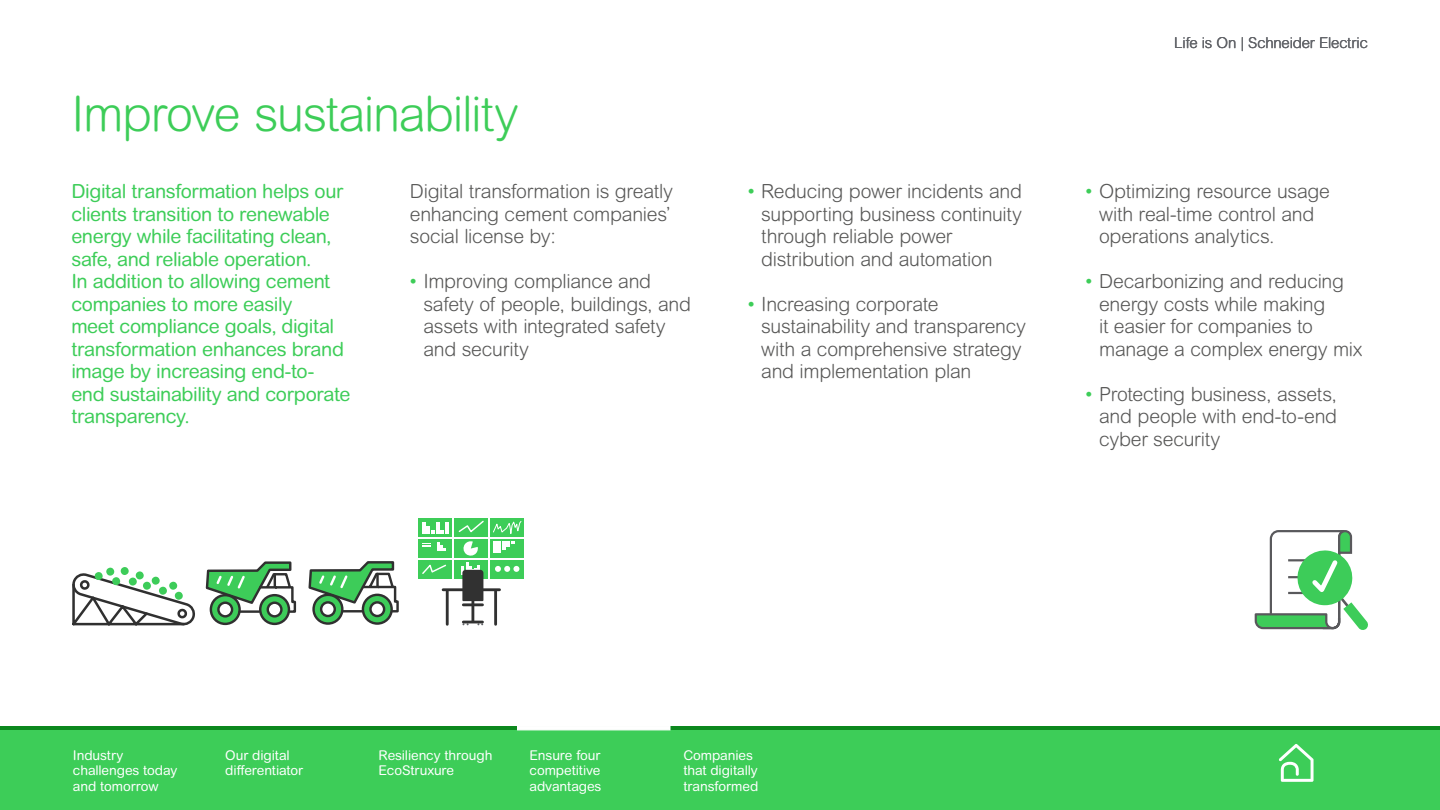
<style>
.page{position:relative;width:1440px;height:810px;background:#fff}
.page>*{position:absolute;margin:0;border:0;box-sizing:border-box;transform-origin:0 0}
.t1{font:300 48.75px "Arial Rounded MT Pro";letter-spacing:-.03em;color:#3dcd58}
.t2{font:300 19.5px/22.5px "Arial Rounded MT Pro";letter-spacing:-.015em;color:#575756}
.t3{font:19.5px/22.5px "Arial Rounded MT Pro";letter-spacing:-.02em;color:#3dcd58}
.t4{font:300 15px "Arial Rounded MT Pro";letter-spacing:-.01em;color:#626469}
.t5{font:13.5px/15.8px "Arial Rounded MT Pro";letter-spacing:-.01em;color:#fff}
.s1{font-weight:400;color:#3dcd58}
</style>
<div class="page">
<div style="left:0;top:726px;width:1440px;height:84px;background:#3dcd58"></div>
<hr style="left:0;top:726px;width:1440px;height:4px;background:#0c881e">
<svg style="left:1279px;top:744px;width:35px;height:38px"></svg>
<svg style="left:517px;top:726px;width:153px;height:4px"></svg>
<svg style="left:72px;top:567px;width:123px;height:59px"></svg>
<svg style="left:211px;top:595px;width:29px;height:29px"></svg>
<div style="left:210px;top:594px;width:31px;height:31px;border:2px solid #303030;border-radius:50%"></div>
<div style="left:217px;top:602px;width:16px;height:16px;border:2px solid #303030;border-radius:50%"></div>
<svg style="left:260px;top:595px;width:29px;height:29px"></svg>
<div style="left:259px;top:594px;width:31px;height:31px;border:2px solid #303030;border-radius:50%"></div>
<div style="left:267px;top:602px;width:16px;height:16px;border:2px solid #303030;border-radius:50%"></div>
<svg style="left:314px;top:595px;width:28px;height:29px"></svg>
<div style="left:312px;top:594px;width:32px;height:31px;border:2px solid #303030;border-radius:50%"></div>
<div style="left:320px;top:601px;width:16px;height:16px;border:2px solid #303030;border-radius:50%"></div>
<svg style="left:363px;top:595px;width:29px;height:29px"></svg>
<div style="left:362px;top:594px;width:31px;height:31px;border:2px solid #303030;border-radius:50%"></div>
<div style="left:369px;top:601px;width:16px;height:16px;border:2px solid #303030;border-radius:50%"></div>
<svg style="left:205px;top:561px;width:194px;height:53px"></svg>
<div style="left:419px;top:518px;width:33px;height:19px;background:#3dcd58"></div>
<div style="left:454px;top:518px;width:34px;height:19px;background:#3dcd58"></div>
<div style="left:490px;top:518px;width:33px;height:19px;background:#3dcd58"></div>
<div style="left:419px;top:539px;width:33px;height:19px;background:#3dcd58"></div>
<div style="left:454px;top:539px;width:34px;height:19px;background:#3dcd58"></div>
<div style="left:490px;top:539px;width:33px;height:19px;background:#3dcd58"></div>
<div style="left:419px;top:560px;width:33px;height:19px;background:#3dcd58"></div>
<div style="left:454px;top:560px;width:34px;height:19px;background:#3dcd58"></div>
<div style="left:490px;top:560px;width:33px;height:19px;background:#3dcd58"></div>
<svg style="left:422px;top:564px;width:24px;height:10px"></svg>
<svg style="left:422px;top:543px;width:8px;height:4px"></svg>
<svg style="left:422px;top:522px;width:27px;height:12px"></svg>
<svg style="left:458px;top:520px;width:26px;height:13px"></svg>
<svg style="left:437px;top:543px;width:8px;height:8px"></svg>
<svg style="left:493px;top:521px;width:29px;height:31px"></svg>
<svg style="left:495px;top:566px;width:24px;height:6px"></svg>
<svg style="left:461px;top:541px;width:24px;height:64px"></svg>
<hr style="left:463px;top:603px;width:19px;height:3px;background:#313131">
<svg style="left:463px;top:620px;width:20px;height:5px"></svg>
<hr style="left:471px;top:595px;width:3px;height:27px;background:#313131">
<hr style="left:446px;top:591px;width:3px;height:33px;background:#313131">
<hr style="left:494px;top:591px;width:3px;height:33px;background:#313131">
<hr style="left:443px;top:588px;width:57px;height:3px;background:#313131">
<svg style="left:1254px;top:530px;width:114px;height:100px"></svg>
<h1 class="t1" style="left:71px;top:85px;width:449px">Improve sustainability</h1>
<p class="t3" style="left:71px;top:181px;width:281px">Digital transformation helps our clients transition to renewable energy while facilitating clean, safe, and reliable operation.<br>In addition to allowing cement companies to more easily<br>meet compliance goals, digital transformation enhances brand image by increasing end-to&shy;end sustainability and corporate transparency.</p>
<p class="t2" style="left:410px;top:181px;width:265px">Digital transformation is greatly enhancing cement companies’ social license by:</p>
<p class="t2" style="left:423px;top:271px;width:269px;text-indent:-13px"><span class="s1">•</span> Improving compliance and safety of people, buildings, and assets with integrated safety and security</p>
<p class="t2" style="left:761px;top:181px;width:262px;text-indent:-13px"><span class="s1">•</span> Reducing power incidents and supporting business continuity through reliable power distribution and automation</p>
<p class="t2" style="left:761px;top:293px;width:266px;text-indent:-13px"><span class="s1">•</span> Increasing corporate sustainability and transparency with a comprehensive strategy and implementation plan</p>
<p class="t4" style="left:1174px;top:34px;width:195px">Life is On | Schneider Electric</p>
<p class="t2" style="left:1099px;top:181px;width:232px;text-indent:-13px"><span class="s1">•</span> Optimizing resource usage with real-time control and operations analytics.</p>
<p class="t2" style="left:1099px;top:271px;width:265px;text-indent:-13px"><span class="s1">•</span> Decarbonizing and reducing energy costs while making<br>it easier for companies to manage a complex energy mix</p>
<p class="t2" style="left:1099px;top:383px;width:240px;text-align:justify;text-indent:-13px"><span class="s1">•</span> Protecting business, assets, and people with end-to-end cyber security</p>
<p class="t5" style="left:73px;top:747px;width:106px">Industry challenges today and tomorrow</p>
<p class="t5" style="left:225px;top:747px;width:79px">Our digital differentiator</p>
<p class="t5" style="left:379px;top:747px;width:115px">Resiliency through<br>EcoStruxure</p>
<p class="t5" style="left:530px;top:747px;width:73px;text-align:justify">Ensure four competitive advantages</p>
<p class="t5" style="left:683px;top:747px;width:76px">Companies that digitally transformed</p>
</div>
